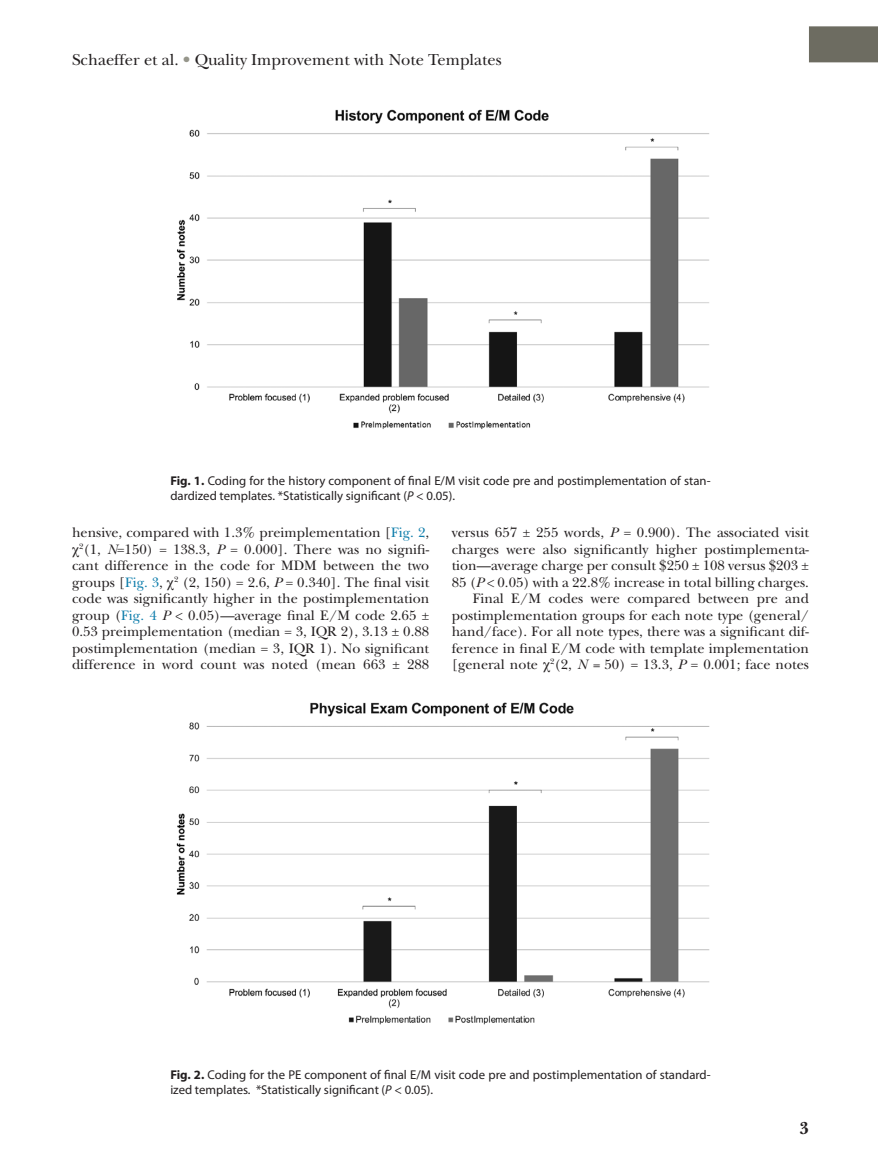
<style>
.page{position:relative;width:878px;height:1175px;background:#fff}
.page>*{position:absolute;margin:0;border:0;box-sizing:border-box;transform-origin:0 0}
.t1{font:700 18px "New Baskerville Std";color:#231f20}
.t2{font:16.5px "New Baskerville Std";color:#231f20}
.t3{font:14.25px/16.5px "New Baskerville Std";color:#231f20;text-align:justify}
.t4{font:12.75px/15px "Myriad Pro";color:#231f20}
.s1{color:#96968b}
.s2{font-weight:700}
.s3{font-style:italic}
.s4{color:#0f7eac}
.s5{font-family:"Gandhari Unicode"}
</style>
<div class="page">
<div style="left:808px;top:26px;width:70px;height:36px;background:#6d6c61"></div>
<img style="left:177px;top:109px;width:533px;height:320px">
<img style="left:176px;top:702px;width:534px;height:323px">
<p class="t2" style="left:72px;top:50px;width:431px">Schaeffer et al. <span class="s1">•</span> Quality Improvement with Note Templates</p>
<p class="t4" style="left:170px;top:473px;width:541px"><span class="s2">Fig. 1.</span> Coding for the history component of final E/M visit code pre and postimplementation of stan&shy;dardized templates. *Statistically significant (<span class="s3">P</span> &lt; 0.05).</p>
<p class="t3" style="left:72px;top:524px;width:359px">hensive, compared with 1.3% preimplementation [<span class="s4">Fig. 2</span>, <span class="s5">χ</span><sup>2</sup>(1, <span class="s3">N</span>=150) = 138.3, <span class="s3">P</span> = 0.000]. There was no signifi&shy;cant difference in the code for MDM between the two groups [<span class="s4">Fig. 3</span>, <span class="s5">χ</span><sup>2</sup> (2, 150) = 2.6, <span class="s3">P</span> = 0.340]. The final visit code was significantly higher in the postimplementation group (<span class="s4">Fig. 4</span> <span class="s3">P</span> &lt; 0.05)—average final E/M code 2.65 ± 0.53 preimplementation (median = 3, IQR 2), 3.13 ± 0.88 postimplementation (median = 3, IQR 1). No significant difference in word count was noted (mean 663 ± 288</p>
<p class="t3" style="left:452px;top:524px;width:359px;text-align:right">versus 657 ± 255 words, <span class="s3">P</span> = 0.900). The associated visit charges were also significantly higher postimplementa&shy;tion—average charge per consult $250 ± 108 versus $203 ± 85 (<span class="s3">P</span> &lt; 0.05) with a 22.8% increase in total billing charges.<br>Final E/M codes were compared between pre and postimplementation groups for each note type (general/ hand/face). For all note types, there was a significant dif&shy;ference in final E/M code with template implementation [general note <span class="s5">χ</span><sup>2</sup>(2, <span class="s3">N =</span> 50) = 13.3, <span class="s3">P</span> = 0.001; face notes</p>
<p class="t4" style="left:170px;top:1067px;width:542px"><span class="s2">Fig. 2.</span> Coding for the PE component of final E/M visit code pre and postimplementation of standard&shy;ized templates. *Statistically significant (<span class="s3">P</span> &lt; 0.05).</p>
<p class="t1" style="left:799px;top:1118px;width:11px">3</p>
</div>
